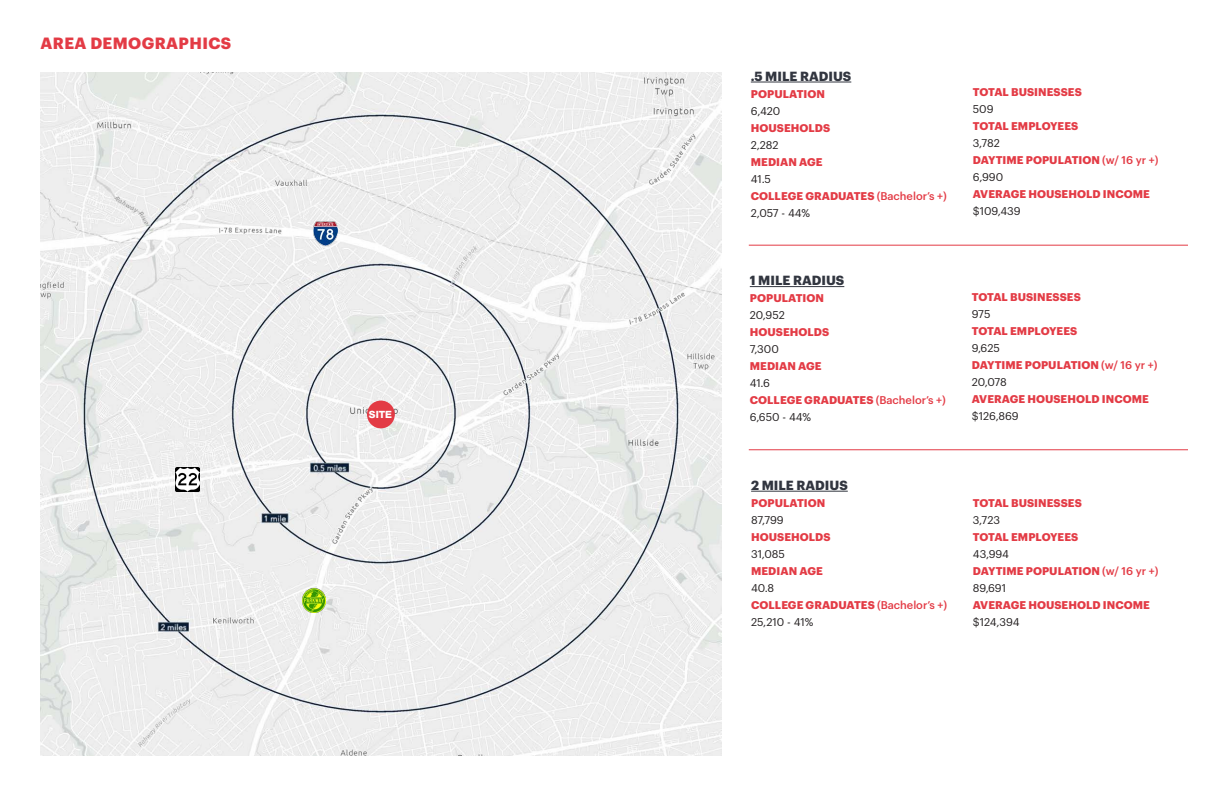
<style>
.page{position:relative;width:1224px;height:792px;background:#fff}
.page>*{position:absolute;margin:0;border:0;box-sizing:border-box;transform-origin:0 0}
.t1{font:700 16px "Graphik";letter-spacing:.025em;color:#e33b45}
.t2{font:700 13px "Graphik";color:#323640}
.t3{font:700 11px "Graphik";letter-spacing:.005em;color:#e33b45}
.t4{font:11px "Graphik";letter-spacing:-.005em;color:#231f20}
.SF_for_floor_plans{font:800 10px "Helvetica Neue LT Std";color:#fff}
.s1{font-weight:500}
</style>
<div class="page">
<img style="left:40px;top:72px;width:682px;height:683px">
<hr style="left:751px;top:82px;width:100px;height:1px;background:#323640">
<hr style="left:749px;top:245px;width:439px;height:1px;background:#e33b45">
<hr style="left:749px;top:449px;width:439px;height:1px;background:#e33b45">
<hr style="left:751px;top:491px;width:97px;height:1px;background:#323640">
<hr style="left:750px;top:286px;width:94px;height:1px;background:#323640">
<div style="left:367px;top:401px;width:28px;height:27px;background:#e33b45;border-radius:50%"></div>
<img style="left:314px;top:222px;width:24px;height:24px">
<img style="left:302px;top:589px;width:24px;height:24px">
<img style="left:176px;top:467px;width:23px;height:24px">
<p class="t1" style="left:41px;top:31px;width:192px">AREA DEMOGRAPHICS</p>
<p class="t2" style="left:751px;top:66px;width:102px">.5 MILE RADIUS</p>
<p class="t3" style="left:751px;top:85px;width:76px">POPULATION</p>
<p class="t4" style="left:751px;top:102px;width:31px">6,420</p>
<p class="t3" style="left:751px;top:119px;width:81px">HOUSEHOLDS</p>
<p class="t4" style="left:751px;top:136px;width:29px">2,282</p>
<p class="t3" style="left:751px;top:153px;width:73px">MEDIAN AGE</p>
<p class="t4" style="left:751px;top:170px;width:22px">41.5</p>
<p class="t3" style="left:751px;top:187px;width:198px">COLLEGE GRADUATES <span class="s1">(Bachelor’s +)</span></p>
<p class="t4" style="left:751px;top:204px;width:61px">2,057 - 44%</p>
<p class="t3" style="left:973px;top:84px;width:110px">TOTAL BUSINESSES</p>
<p class="t4" style="left:973px;top:101px;width:22px">509</p>
<p class="t3" style="left:973px;top:118px;width:107px">TOTAL EMPLOYEES</p>
<p class="t4" style="left:973px;top:135px;width:29px">3,782</p>
<p class="t3" style="left:973px;top:151px;width:187px">DAYTIME POPULATION <span class="s1">(w/ 16 yr +)</span></p>
<p class="t4" style="left:973px;top:169px;width:32px">6,990</p>
<p class="t3" style="left:973px;top:185px;width:179px">AVERAGE HOUSEHOLD INCOME</p>
<p class="t4" style="left:973px;top:203px;width:49px">$109,439</p>
<p class="t2" style="left:750px;top:271px;width:96px">1 MILE RADIUS</p>
<p class="t3" style="left:750px;top:290px;width:76px">POPULATION</p>
<p class="t4" style="left:750px;top:307px;width:37px">20,952</p>
<p class="t3" style="left:750px;top:324px;width:81px">HOUSEHOLDS</p>
<p class="t4" style="left:750px;top:341px;width:31px">7,300</p>
<p class="t3" style="left:750px;top:358px;width:73px">MEDIAN AGE</p>
<p class="t4" style="left:750px;top:375px;width:22px">41.6</p>
<p class="t3" style="left:750px;top:392px;width:198px">COLLEGE GRADUATES <span class="s1">(Bachelor’s +)</span></p>
<p class="t4" style="left:750px;top:409px;width:63px">6,650 - 44%</p>
<p class="t3" style="left:972px;top:288px;width:110px">TOTAL BUSINESSES</p>
<p class="t4" style="left:972px;top:305px;width:20px">975</p>
<p class="t3" style="left:972px;top:322px;width:107px">TOTAL EMPLOYEES</p>
<p class="t4" style="left:972px;top:339px;width:30px">9,625</p>
<p class="t3" style="left:972px;top:356px;width:187px">DAYTIME POPULATION <span class="s1">(w/ 16 yr +)</span></p>
<p class="t4" style="left:972px;top:373px;width:36px">20,078</p>
<p class="t3" style="left:972px;top:390px;width:179px">AVERAGE HOUSEHOLD INCOME</p>
<p class="SF_for_floor_plans" style="left:369px;top:409px;width:25px">SITE</p>
<p class="t4" style="left:972px;top:407px;width:48px">$126,869</p>
<p class="t2" style="left:751px;top:475px;width:98px">2 MILE RADIUS</p>
<p class="t3" style="left:751px;top:494px;width:76px">POPULATION</p>
<p class="t4" style="left:751px;top:512px;width:34px">87,799</p>
<p class="t3" style="left:751px;top:528px;width:81px">HOUSEHOLDS</p>
<p class="t4" style="left:751px;top:546px;width:35px">31,085</p>
<p class="t3" style="left:751px;top:562px;width:73px">MEDIAN AGE</p>
<p class="t4" style="left:751px;top:580px;width:25px">40.8</p>
<p class="t3" style="left:751px;top:596px;width:198px">COLLEGE GRADUATES <span class="s1">(Bachelor’s +)</span></p>
<p class="t4" style="left:751px;top:614px;width:64px">25,210 - 41%</p>
<p class="t3" style="left:973px;top:494px;width:110px">TOTAL BUSINESSES</p>
<p class="t4" style="left:973px;top:512px;width:29px">3,723</p>
<p class="t3" style="left:973px;top:528px;width:107px">TOTAL EMPLOYEES</p>
<p class="t4" style="left:973px;top:546px;width:38px">43,994</p>
<p class="t3" style="left:973px;top:562px;width:187px">DAYTIME POPULATION <span class="s1">(w/ 16 yr +)</span></p>
<p class="t4" style="left:973px;top:580px;width:35px">89,691</p>
<p class="t3" style="left:973px;top:596px;width:179px">AVERAGE HOUSEHOLD INCOME</p>
<p class="t4" style="left:973px;top:614px;width:48px">$124,394</p>
</div>
